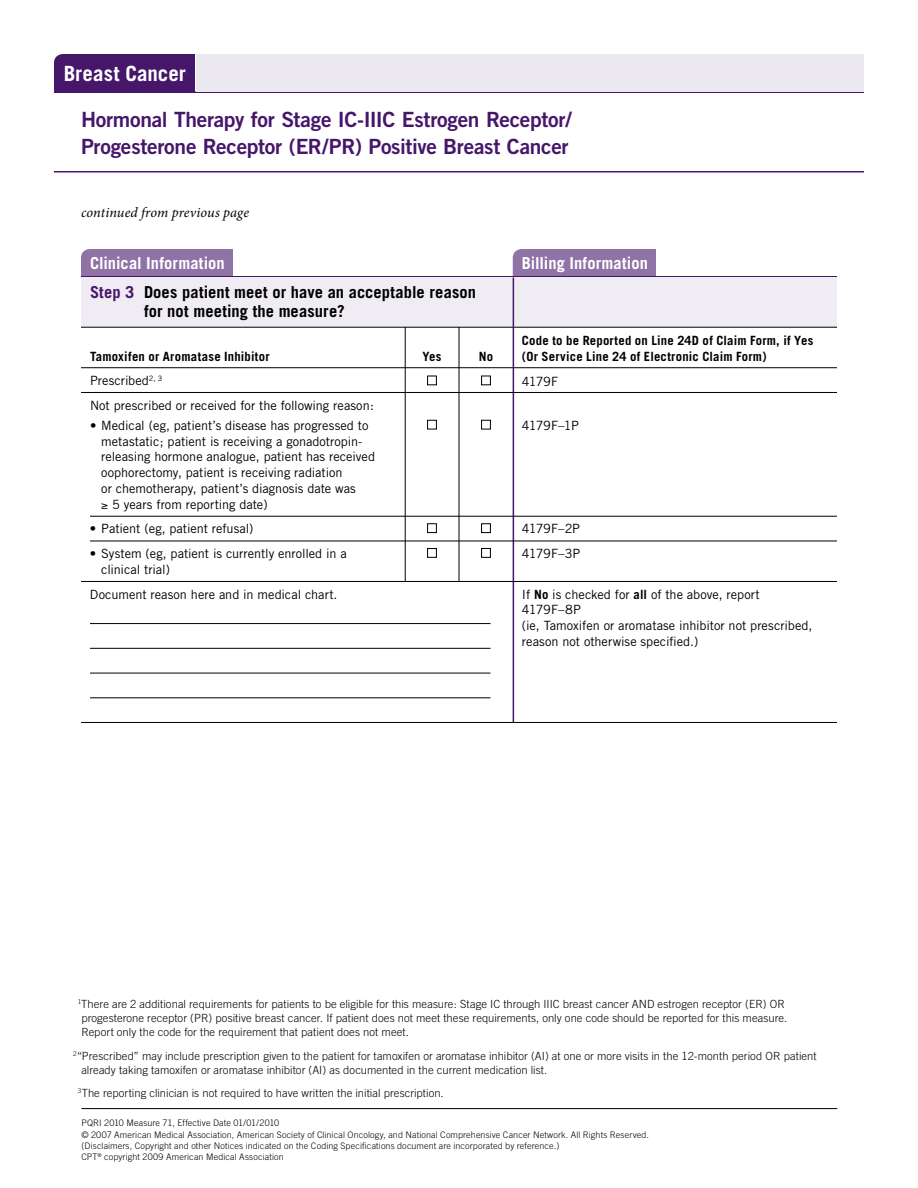
<style>
.page{position:relative;width:918px;height:1188px;background:#fff}
.page>*{position:absolute;margin:0;border:0;box-sizing:border-box;transform-origin:0 0}
.t1{font:21px/27px "Trade Gothic Bold Two";letter-spacing:-.015em;color:#46166b}
.t2{font:700 21px "Trade Gothic";color:#fff}
.t3{font:700 16.5px/19.5px "Trade Gothic";letter-spacing:.005em;color:#000}
.t4{font:700 16.5px "Trade Gothic";letter-spacing:.005em;color:#fff}
.t5{font:italic 14.25px "Minion Pro";letter-spacing:.005em;color:#000}
.t6{font:12.75px/15.8px "Trade Gothic";color:#000}
.t7{font:700 12.75px/15.8px "Trade Gothic";letter-spacing:.015em;color:#000}
.t8{font:12.75px/24.8px "Trade Gothic";letter-spacing:-.02em;color:#000}
.t9{font:300 11.25px/14.2px "Trade Gothic";letter-spacing:.005em;color:#000}
.t10{font:300 9px/11.2px "Trade Gothic";letter-spacing:.015em;color:#000}
.s1{color:#46166b}
.s2{font-weight:700}
</style>
<div class="page">
<hr style="left:81px;top:1108px;width:756px;height:1px;background:#000">
<hr style="left:54px;top:171px;width:810px;height:1px;background:#46166b">
<div style="left:54px;top:54px;width:396px;height:46px;background:#46166b;border-radius:9px"></div>
<div style="left:46px;top:93px;width:422px;height:21px;background:#fff"></div>
<div style="left:195px;top:54px;width:26px;height:43px;background:#fff"></div>
<hr style="left:54px;top:91px;width:810px;height:2px;background:#46166b">
<div style="left:196px;top:54px;width:668px;height:38px;background:#ece8f0"></div>
<div style="left:513px;top:249px;width:159px;height:36px;background:#9073a6;border-radius:9px"></div>
<div style="left:656px;top:238px;width:44px;height:44px;background:#fff"></div>
<div style="left:81px;top:249px;width:159px;height:36px;background:#9073a6;border-radius:9px"></div>
<div style="left:233px;top:238px;width:35px;height:44px;background:#fff"></div>
<hr style="left:81px;top:276px;width:756px;height:1px;background:#46166b">
<div style="left:81px;top:278px;width:756px;height:49px;background:#f0ecf3"></div>
<hr style="left:90px;top:623px;width:400px;height:1px;background:#000">
<hr style="left:90px;top:648px;width:400px;height:1px;background:#000">
<hr style="left:90px;top:673px;width:400px;height:1px;background:#000">
<hr style="left:90px;top:698px;width:400px;height:1px;background:#000">
<hr style="left:459px;top:327px;width:1px;height:254px;background:#000">
<hr style="left:405px;top:327px;width:1px;height:254px;background:#000">
<hr style="left:81px;top:367px;width:756px;height:1px;background:#000">
<div style="left:427px;top:376px;width:10px;height:9px;border:1px solid #000"></div>
<div style="left:481px;top:376px;width:10px;height:9px;border:1px solid #000"></div>
<div style="left:427px;top:420px;width:10px;height:9px;border:1px solid #000"></div>
<div style="left:481px;top:420px;width:10px;height:9px;border:1px solid #000"></div>
<div style="left:427px;top:524px;width:10px;height:9px;border:1px solid #000"></div>
<div style="left:481px;top:524px;width:10px;height:9px;border:1px solid #000"></div>
<div style="left:427px;top:548px;width:10px;height:10px;border:1px solid #000"></div>
<div style="left:481px;top:548px;width:10px;height:10px;border:1px solid #000"></div>
<hr style="left:81px;top:327px;width:756px;height:1px;background:#000">
<hr style="left:513px;top:278px;width:1px;height:444px;background:#46166b">
<hr style="left:81px;top:392px;width:756px;height:1px;background:#000">
<hr style="left:90px;top:541px;width:747px;height:1px;background:#000">
<hr style="left:81px;top:581px;width:756px;height:1px;background:#000">
<hr style="left:90px;top:516px;width:747px;height:1px;background:#000">
<hr style="left:81px;top:722px;width:756px;height:1px;background:#000">
<h1 class="t2" style="left:64px;top:60px;width:124px">Breast Cancer</h1>
<h1 class="t1" style="left:81px;top:105px;width:492px">Hormonal Therapy for Stage IC-IIIC Estrogen Receptor/<br>Progesterone Receptor (ER/PR) Positive Breast Cancer</h1>
<p class="t5" style="left:81px;top:203px;width:170px">continued from previous page</p>
<h2 class="t4" style="left:90px;top:253px;width:136px">Clinical Information</h2>
<h2 class="t3" style="left:144px;top:282px;width:334px;text-indent:-54px"><span class="s1">Step 3</span> Does patient meet or have an acceptable reason for not meeting the measure?</h2>
<p class="t7" style="left:90px;top:348px;width:181px">Tamoxifen or Aromatase Inhibitor</p>
<p class="t7" style="left:422px;top:348px;width:21px">Yes</p>
<p class="t7" style="left:479px;top:348px;width:16px">No</p>
<p class="t6" style="left:90px;top:368px;width:286px;line-height:24.8px">Prescribed<sup>2,</sup> <sup>3<br></sup>Not prescribed or received for the following reason:</p>
<p class="t6" style="left:101px;top:417px;width:275px;text-indent:-11px">• Medical (eg, patient’s disease has progressed to metastatic; patient is receiving a gonadotropin&shy;releasing hormone analogue, patient has received oophorectomy, patient is receiving radiation<br>or chemotherapy, patient’s diagnosis date was<br>≥ 5 years from reporting date)</p>
<p class="t6" style="left:90px;top:521px;width:165px">• Patient (eg, patient refusal)</p>
<p class="t6" style="left:101px;top:545px;width:247px;text-indent:-11px">• System (eg, patient is currently enrolled in a clinical trial)</p>
<p class="t6" style="left:90px;top:586px;width:249px">Document reason here and in medical chart.</p>
<h2 class="t4" style="left:522px;top:253px;width:128px">Billing Information</h2>
<p class="t7" style="left:522px;top:332px;width:293px">Code to be Reported on Line 24D of Claim Form, if Yes (Or Service Line 24 of Electronic Claim Form)</p>
<p class="t6" style="left:522px;top:373px;width:38px">4179F</p>
<p class="t6" style="left:522px;top:417px;width:58px">4179F–1P</p>
<p class="t8" style="left:522px;top:516px;width:60px">4179F–2P<br>4179F–3P</p>
<p class="t6" style="left:522px;top:586px;width:292px">If <span class="s2">No</span> is checked for <span class="s2">all</span> of the above, report 4179F–8P<br>(ie, Tamoxifen or aromatase inhibitor not prescribed, reason not otherwise specified.)</p>
<p class="t9" style="left:81px;top:997px;width:707px;text-indent:-3px"><sup>1</sup>There are 2 additional requirements for patients to be eligible for this measure: Stage IC through IIIC breast cancer AND estrogen receptor (ER) OR progesterone receptor (PR) positive breast cancer. If patient does not meet these requirements, only one code should be reported for this measure.<br>Report only the code for the requirement that patient does not meet.</p>
<p class="t9" style="left:81px;top:1048px;width:737px;text-indent:-8px"><sup>2</sup>“Prescribed” may include prescription given to the patient for tamoxifen or aromatase inhibitor (AI) at one or more visits in the 12-month period OR patient already taking tamoxifen or aromatase inhibitor (AI) as documented in the current medication list.</p>
<p class="t9" style="left:78px;top:1086px;width:367px"><sup>3</sup>The reporting clinician is not required to have written the initial prescription.</p>
<p class="t10" style="left:81px;top:1117px;width:569px">PQRI 2010 Measure 71, Effective Date 01/01/2010<br>© 2007 American Medical Association, American Society of Clinical Oncology, and National Comprehensive Cancer Network. All Rights Reserved. (Disclaimers, Copyright and other Notices indicated on the Coding Specifications document are incorporated by reference.)<br>CPT<sup>®</sup> copyright 2009 American Medical Association</p>
</div>
